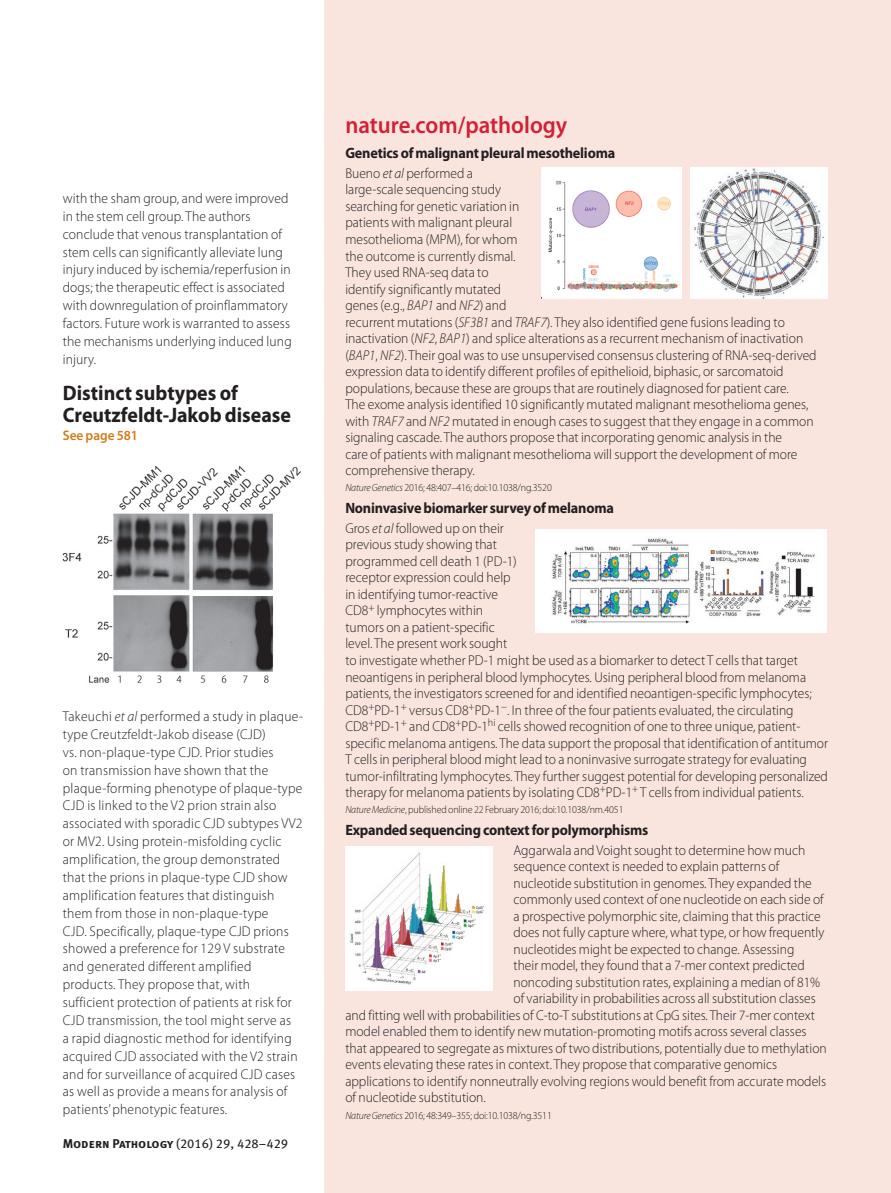
<style>
.page{position:relative;width:891px;height:1193px;background:#fff}
.page>*{position:absolute;margin:0;border:0;box-sizing:border-box;transform-origin:0 0}
.t1{font:600 24px "Myriad Pro";color:#d22034;scale:.95 1}
.Head{font:700 21px/22.5px "Myriad Pro";color:#231f20;scale:.95 1}
.Column_Blue_Head{font:700 15px "Myriad Pro";letter-spacing:-.015em;color:#231f20;scale:.95 1}
.Column_Body{font:300 14.25px/16.5px "Myriad Pro";color:#231f20;scale:.95 1}
.Body{font:300 14.25px/17.9px "Myriad Pro";letter-spacing:.02em;color:#231f20;scale:.95 1}
.Green_page_number{font:600 13.95px "Myriad Pro";color:#d17b1b;scale:.95 1}
.t2{font:12.75px "Meta OT Book 2";color:#231f20}
.Reference{font:300 10.5px "Myriad Pro";letter-spacing:-.015em;color:#231f20;scale:.95 1}
.s1{font-style:italic}
.s2{font-family:"Meta OT";font-weight:700}
</style>
<div class="page">
<div style="left:324px;top:0;width:567px;height:1192px;background:#f9e5de"></div>
<img style="left:63px;top:465px;width:238px;height:218px">
<img style="left:542px;top:167px;width:140px;height:131px">
<img style="left:690px;top:167px;width:138px;height:131px">
<img style="left:536px;top:529px;width:290px;height:103px">
<img style="left:345px;top:846px;width:147px;height:144px">
<p class="Body" style="left:63px;top:189px;width:242px">with the sham group, and were improved in the stem cell group. The authors conclude that venous transplantation of stem cells can significantly alleviate lung injury induced by ischemia/reperfusion in dogs; the therapeutic effect is associated with downregulation of proinflammatory factors. Future work is warranted to assess the mechanisms underlying induced lung injury.</p>
<p class="Head" style="left:63px;top:381px;width:242px">Distinct subtypes of<br>Creutzfeldt-Jakob disease</p>
<p class="Green_page_number" style="left:63px;top:427px;width:81px">See page 581</p>
<p class="Body" style="left:63px;top:707px;width:254px">Takeuchi <span class="s1">et al</span> performed a study in plaque&shy;type Creutzfeldt-Jakob disease (CJD)<br>vs. non-plaque-type CJD. Prior studies<br>on transmission have shown that the plaque-forming phenotype of plaque-type CJD is linked to the V2 prion strain also associated with sporadic CJD subtypes VV2 or MV2. Using protein-misfolding cyclic amplification, the group demonstrated that the prions in plaque-type CJD show amplification features that distinguish them from those in non-plaque-type<br>CJD. Specifically, plaque-type CJD prions showed a preference for 129 V substrate and generated different amplified products. They propose that, with sufficient protection of patients at risk for CJD transmission, the tool might serve as<br>a rapid diagnostic method for identifying acquired CJD associated with the V2 strain and for surveillance of acquired CJD cases as well as provide a means for analysis of patients’ phenotypic features.</p>
<p class="t2" style="left:63px;top:1136px;width:227px"><span class="s2">Modern Pathology</span> (2016) 29, 428–429</p>
<p class="t1" style="left:345px;top:112px;width:235px">nature.com/pathology</p>
<p class="Column_Blue_Head" style="left:345px;top:145px;width:286px">Genetics of malignant pleural mesothelioma</p>
<p class="Column_Body" style="left:345px;top:165px;width:498px">Bueno <span class="s1">et al</span> performed a<br>large-scale sequencing study<br>searching for genetic variation in<br>patients with malignant pleural<br>mesothelioma (MPM), for whom<br>the outcome is currently dismal.<br>They used RNA-seq data to<br>identify significantly mutated<br>genes (e.g., <span class="s1">BAP1</span> and <span class="s1">NF2</span>) and<br>recurrent mutations (<span class="s1">SF3B1</span> and <span class="s1">TRAF7</span>). They also identified gene fusions leading to inactivation (<span class="s1">NF2</span>, <span class="s1">BAP1</span>) and splice alterations as a recurrent mechanism of inactivation (<span class="s1">BAP1</span>, <span class="s1">NF2</span>). Their goal was to use unsupervised consensus clustering of RNA-seq-derived expression data to identify different profiles of epithelioid, biphasic, or sarcomatoid populations, because these are groups that are routinely diagnosed for patient care.<br>The exome analysis identified 10 significantly mutated malignant mesothelioma genes, with <span class="s1">TRAF7</span> and <span class="s1">NF2</span> mutated in enough cases to suggest that they engage in a common signaling cascade. The authors propose that incorporating genomic analysis in the<br>care of patients with malignant mesothelioma will support the development of more comprehensive therapy.</p>
<p class="Reference" style="left:345px;top:482px;width:219px"><span class="s1">Nature Genetics</span> 2016; 48:407–416; doi:10.1038/ng.3520</p>
<p class="Column_Blue_Head" style="left:345px;top:499px;width:284px">Noninvasive biomarker survey of melanoma</p>
<p class="Column_Body" style="left:345px;top:520px;width:510px">Gros <span class="s1">et al</span> followed up on their<br>previous study showing that<br>programmed cell death 1 (PD-1)<br>receptor expression could help<br>in identifying tumor-reactive<br>CD8<sup>+</sup> lymphocytes within<br>tumors on a patient-specific<br>level. The present work sought<br>to investigate whether PD-1 might be used as a biomarker to detect T cells that target neoantigens in peripheral blood lymphocytes. Using peripheral blood from melanoma patients, the investigators screened for and identified neoantigen-specific lymphocytes; CD8<sup>+</sup>PD-1<sup>+</sup> versus CD8<sup>+</sup>PD-1<sup>−</sup>. In three of the four patients evaluated, the circulating CD8<sup>+</sup>PD-1<sup>+</sup> and CD8<sup>+</sup>PD-1<sup>hi</sup> cells showed recognition of one to three unique, patient&shy;specific melanoma antigens. The data support the proposal that identification of antitumor T cells in peripheral blood might lead to a noninvasive surrogate strategy for evaluating tumor-infiltrating lymphocytes. They further suggest potential for developing personalized therapy for melanoma patients by isolating CD8<sup>+</sup>PD-1<sup>+</sup> T cells from individual patients.</p>
<p class="Reference" style="left:345px;top:804px;width:294px"><span class="s1">Nature Medicine</span>, published online 22 February 2016; doi:10.1038/nm.4051</p>
<p class="Column_Blue_Head" style="left:345px;top:821px;width:320px">Expanded sequencing context for polymorphisms</p>
<p class="Column_Body" style="left:514px;top:842px;width:309px">Aggarwala and Voight sought to determine how much</p>
<p class="Column_Body" style="left:514px;top:858px;width:281px">sequence context is needed to explain patterns of</p>
<p class="Column_Body" style="left:514px;top:875px;width:316px">nucleotide substitution in genomes. They expanded the</p>
<p class="Column_Body" style="left:514px;top:891px;width:328px">commonly used context of one nucleotide on each side of</p>
<p class="Column_Body" style="left:514px;top:908px;width:325px">a prospective polymorphic site, claiming that this practice</p>
<p class="Column_Body" style="left:514px;top:924px;width:329px">does not fully capture where, what type, or how frequently</p>
<p class="Column_Body" style="left:514px;top:941px;width:297px">nucleotides might be expected to change. Assessing</p>
<p class="Column_Body" style="left:514px;top:957px;width:308px">their model, they found that a 7-mer context predicted</p>
<p class="Column_Body" style="left:514px;top:974px;width:324px">noncoding substitution rates, explaining a median of 81%</p>
<p class="Column_Body" style="left:514px;top:990px;width:320px">of variability in probabilities across all substitution classes</p>
<p class="Column_Body" style="left:345px;top:1007px;width:496px">and fitting well with probabilities of C-to-T substitutions at CpG sites. Their 7-mer context</p>
<p class="Column_Body" style="left:345px;top:1023px;width:487px">model enabled them to identify new mutation-promoting motifs across several classes</p>
<p class="Column_Body" style="left:345px;top:1040px;width:508px">that appeared to segregate as mixtures of two distributions, potentially due to methylation</p>
<p class="Column_Body" style="left:345px;top:1056px;width:456px">events elevating these rates in context. They propose that comparative genomics</p>
<p class="Column_Body" style="left:345px;top:1073px;width:508px">applications to identify nonneutrally evolving regions would benefit from accurate models</p>
<p class="Column_Body" style="left:345px;top:1089px;width:149px">of nucleotide substitution.</p>
<p class="Reference" style="left:345px;top:1109px;width:219px"><span class="s1">Nature Genetics</span> 2016; 48:349–355; doi:10.1038/ng.3511</p>
</div>
